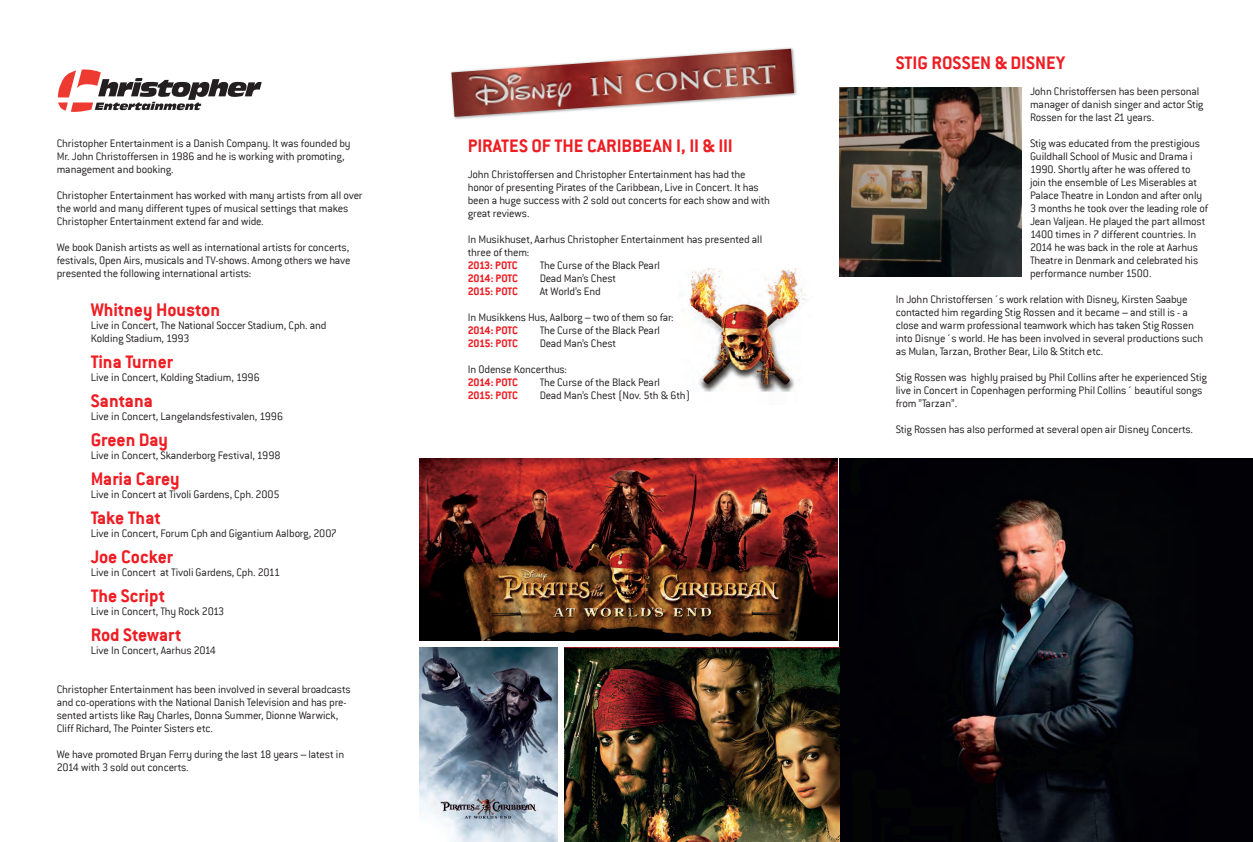
<style>
.page{position:relative;width:1253px;height:842px;background:#fff}
.page>*{position:absolute;margin:0;border:0;box-sizing:border-box;transform-origin:0 0}
.t1{font:700 20px "Conduit ITC";color:#ee1d23}
.t2{font:300 12px/13px "Conduit ITC";letter-spacing:-.015em;color:#231f20}
.t3{font:700 12px "Conduit ITC";letter-spacing:-.025em;color:#ee1d23}
</style>
<div class="page">
<img style="left:688px;top:268px;width:119px;height:124px">
<div style="left:1198px;top:458px;width:55px;height:384px;background:#010106"></div>
<img style="left:839px;top:458px;width:359px;height:384px">
<div style="left:450px;top:47px;width:348px;height:74px;background:#231f20;opacity:.5"></div>
<img style="left:451px;top:49px;width:343px;height:68px">
<img style="left:839px;top:88px;width:183px;height:188px">
<svg style="left:58px;top:69px;width:204px;height:43px"></svg>
<img style="left:419px;top:647px;width:139px;height:195px">
<img style="left:420px;top:458px;width:418px;height:182px">
<img style="left:565px;top:647px;width:274px;height:195px">
<p class="t2" style="left:57px;top:137px;width:296px">Christopher Entertainment is a Danish Company. It was founded by<br>Mr. John Christoffersen in 1986 and he is working with promoting, management and booking.</p>
<p class="t2" style="left:57px;top:189px;width:307px">Christopher Entertainment has worked with many artists from all over the world and many different types of musical settings that makes<br>Christopher Entertainment extend far and wide.</p>
<p class="t2" style="left:57px;top:241px;width:295px;text-align:justify">We book Danish artists as well as international artists for concerts, festivals, Open Airs, musicals and TV-shows. Among others we have presented the following international artists:</p>
<h1 class="t1" style="left:91px;top:298px;width:131px">Whitney Houston</h1>
<p class="t2" style="left:91px;top:319px;width:237px">Live in Concert, The National Soccer Stadium, Cph. and<br>Kolding Stadium, 1993</p>
<h1 class="t1" style="left:91px;top:350px;width:84px">Tina Turner</h1>
<p class="t2" style="left:91px;top:371px;width:171px">Live in Concert, Kolding Stadium, 1996</p>
<h1 class="t1" style="left:91px;top:389px;width:64px">Santana</h1>
<p class="t2" style="left:91px;top:410px;width:194px">Live in Concert, Langelandsfestivalen, 1996</p>
<h1 class="t1" style="left:91px;top:428px;width:79px">Green Day</h1>
<p class="t2" style="left:91px;top:449px;width:191px">Live in Concert, Skanderborg Festival, 1998</p>
<h1 class="t1" style="left:91px;top:467px;width:91px">Maria Carey</h1>
<p class="t2" style="left:91px;top:488px;width:190px">Live in Concert at Tivoli Gardens, Cph. 2005</p>
<h1 class="t1" style="left:91px;top:506px;width:72px">Take That</h1>
<p class="t2" style="left:91px;top:527px;width:248px">Live in Concert, Forum Cph and Gigantium Aalborg, 2007</p>
<h1 class="t1" style="left:91px;top:545px;width:84px">Joe Cocker</h1>
<p class="t2" style="left:91px;top:566px;width:191px">Live in Concert at Tivoli Gardens, Cph. 2011</p>
<h1 class="t1" style="left:91px;top:584px;width:76px">The Script</h1>
<p class="t2" style="left:91px;top:605px;width:135px">Live in Concert, Thy Rock 2013</p>
<h1 class="t1" style="left:91px;top:623px;width:92px">Rod Stewart</h1>
<p class="t2" style="left:91px;top:644px;width:127px">Live In Concert, Aarhus 2014</p>
<p class="t2" style="left:57px;top:683px;width:295px">Christopher Entertainment has been involved in several broadcasts and co-operations with the National Danish Television and has pre&shy;sented artists like Ray Charles, Donna Summer, Dionne Warwick, Cliff Richard, The Pointer Sisters etc.</p>
<p class="t2" style="left:57px;top:748px;width:289px">We have promoted Bryan Ferry during the last 18 years – latest in<br>2014 with 3 sold out concerts.</p>
<h1 class="t1" style="left:468px;top:134px;width:267px">PIRATES OF THE CARIBBEAN I, II &amp; III</h1>
<p class="t2" style="left:468px;top:168px;width:304px">John Christoffersen and Christopher Entertainment has had the honor of presenting Pirates of the Caribbean, Live in Concert. It has been a huge success with 2 sold out concerts for each show and with great reviews.</p>
<p class="t2" style="left:468px;top:233px;width:296px">In Musikhuset, Aarhus Christopher Entertainment has presented all three of them:</p>
<p class="t3" style="left:468px;top:258px;width:51px">2013: POTC</p>
<p class="t2" style="left:540px;top:259px;width:122px">The Curse of the Black Pearl</p>
<p class="t3" style="left:468px;top:271px;width:52px">2014: POTC</p>
<p class="t2" style="left:540px;top:272px;width:78px">Dead Man’s Chest</p>
<p class="t3" style="left:468px;top:284px;width:52px">2015: POTC</p>
<p class="t2" style="left:468px;top:278px;width:207px;line-height:26px;text-align:center">At World’s End<br>In Musikkens Hus, Aalborg – two of them so far:</p>
<p class="t3" style="left:468px;top:323px;width:52px">2014: POTC</p>
<p class="t2" style="left:540px;top:324px;width:122px">The Curse of the Black Pearl</p>
<p class="t3" style="left:468px;top:336px;width:52px">2015: POTC</p>
<p class="t2" style="left:468px;top:330px;width:150px;line-height:26px;text-indent:72px">Dead Man’s Chest<br>In Odense Koncerthus:</p>
<p class="t3" style="left:468px;top:375px;width:52px">2014: POTC</p>
<p class="t2" style="left:540px;top:376px;width:122px">The Curse of the Black Pearl</p>
<p class="t3" style="left:468px;top:388px;width:52px">2015: POTC</p>
<p class="t2" style="left:540px;top:389px;width:152px">Dead Man’s Chest (Nov. 5th &amp; 6th)</p>
<h1 class="t1" style="left:896px;top:51px;width:171px">STIG ROSSEN &amp; DISNEY</h1>
<p class="t2" style="left:1030px;top:85px;width:175px">John Christoffersen has been personal manager of danish singer and actor Stig<br>Rossen for the last 21 years.</p>
<p class="t2" style="left:1030px;top:137px;width:179px">Stig was educated from the prestigious Guildhall School of Music and Drama i 1990. Shortly after he was offered to join the ensemble of Les Miserables at Palace Theatre in London and after only 3 months he took over the leading role of Jean Valjean. He played the part allmost 1400 times in 7 different countries. In 2014 he was back in the role at Aarhus Theatre in Denmark and celebrated his performance number 1500.</p>
<p class="t2" style="left:896px;top:293px;width:309px">In John Christoffersen´s work relation with Disney, Kirsten Saabye contacted him regarding Stig Rossen and it became – and still is - a close and warm professional teamwork which has taken Stig Rossen into Disnye´s world. He has been involved in several productions such as Mulan, Tarzan, Brother Bear, Lilo &amp; Stitch etc.</p>
<p class="t2" style="left:896px;top:371px;width:313px">Stig Rossen was highly praised by Phil Collins after he experienced Stig live in Concert in Copenhagen performing Phil Collins´ beautiful songs from ”Tarzan”.</p>
<p class="t2" style="left:896px;top:423px;width:299px">Stig Rossen has also performed at several open air Disney Concerts.</p>
</div>
